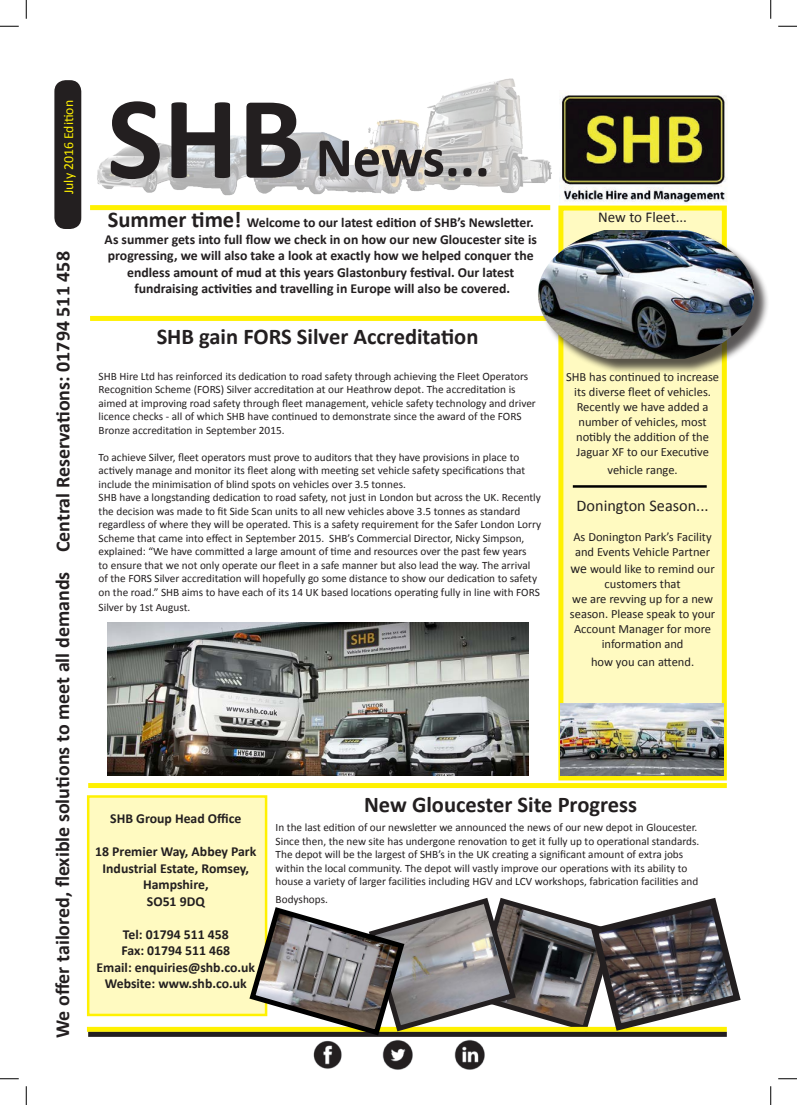
<style>
.page{position:relative;width:797px;height:1105px;background:#fff}
.page>*{position:absolute;margin:0;border:0;box-sizing:border-box;transform-origin:0 0}
.t1{font:700 118.75px "Calibri";color:#231f20}
.t2{font:700 56.25px "Calibri";color:#231f20}
.t3{font:700 22.5px "Calibri";color:#231f20}
.t4{font:700 20px "Calibri";color:#231f20}
.t5{font:16.25px "Calibri";color:#231f20}
.t6{font:15px "Calibri";color:#231f20}
.t7{font:700 13.75px/16.5px "Calibri";color:#231f20;text-align:center}
.t8{font:13.75px "Calibri";color:#fff101}
.t9{font:12.5px/15px "Calibri";color:#231f20;text-align:center}
.t10{font:11.25px/13.5px "Calibri";color:#231f20}
.s1{font-size:22.5px}
.s2{font-size:13.75px}
</style>
<div class="page">
<div style="left:561px;top:208px;width:163px;height:570px;background:#fffac1"></div>
<div style="left:558px;top:206px;width:168px;height:574px;border:5px solid #fff101"></div>
<img style="left:97px;top:78px;width:455px;height:118px">
<img style="left:559px;top:94px;width:168px;height:109px">
<div style="left:90px;top:205px;width:460px;height:5px;background:#fff101"></div>
<div style="left:90px;top:316px;width:460px;height:5px;background:#fff101"></div>
<div style="left:88px;top:783px;width:638px;height:5px;background:#fff101"></div>
<div style="left:87px;top:1027px;width:639px;height:5px;background:#fff101"></div>
<div style="left:88px;top:1032px;width:638px;height:5px;background:#231f20"></div>
<div style="left:87px;top:795px;width:180px;height:221px;background:#fffac1;border:2px solid #fff101"></div>
<div style="left:54px;top:80px;width:27px;height:149px;background:#231f20;border-radius:11px"></div>
<img style="left:313px;top:1040px;width:29px;height:29px">
<img style="left:382px;top:1039px;width:31px;height:31px">
<img style="left:454px;top:1039px;width:31px;height:31px">
<div style="left:540px;top:232px;width:229px;height:142px;background:#231f20;opacity:.75"></div>
<img style="left:538px;top:230px;width:216px;height:129px">
<hr style="left:573px;top:485px;width:133px;height:3px;background:#000">
<img style="left:560px;top:703px;width:163px;height:72px">
<img style="left:107px;top:622px;width:421px;height:153px">
<svg style="left:246px;top:894px;width:495px;height:143px"></svg>
<svg style="left:0;top:25px;width:19px;height:2px"></svg>
<svg style="left:778px;top:25px;width:19px;height:2px"></svg>
<svg style="left:0;top:1078px;width:19px;height:1px"></svg>
<svg style="left:778px;top:1078px;width:19px;height:1px"></svg>
<svg style="left:25px;top:0;width:2px;height:19px"></svg>
<svg style="left:25px;top:1086px;width:2px;height:19px"></svg>
<svg style="left:770px;top:0;width:1px;height:19px"></svg>
<svg style="left:770px;top:1086px;width:1px;height:19px"></svg>
<p class="t8" style="left:60px;top:194px;width:96px;rotate:-90deg">July 2016 Edition</p>
<p class="t4" style="left:50px;top:552px;width:303px;rotate:-90deg">Central Reservations: 01794 511 458</p>
<p class="t4" style="left:50px;top:1038px;width:468px;rotate:-90deg">We offer tailored, flexible solutions to meet all demands</p>
<p class="t1" style="left:107px;top:62px;width:199px">SHB</p>
<p class="t2" style="left:316px;top:122px;width:176px">News...</p>
<p class="t7" style="left:105px;top:215px;width:433px"><span class="s1">Summer time!</span> Welcome to our latest edition of SHB’s Newsletter.<br>As summer gets into full flow we check in on how our new Gloucester site is progressing, we will also take a look at exactly how we helped conquer the endless amount of mud at this years Glastonbury festival. Our latest fundraising activities and travelling in Europe will also be covered.</p>
<p class="t3" style="left:157px;top:322px;width:323px">SHB gain FORS Silver Accreditation</p>
<p class="t10" style="left:99px;top:369px;width:439px">SHB Hire Ltd has reinforced its dedication to road safety through achieving the Fleet Operators Recognition Scheme (FORS) Silver accreditation at our Heathrow depot. The accreditation is aimed at improving road safety through fleet management, vehicle safety technology and driver licence checks - all of which SHB have continued to demonstrate since the award of the FORS Bronze accreditation in September 2015.</p>
<p class="t10" style="left:99px;top:450px;width:428px">To achieve Silver, fleet operators must prove to auditors that they have provisions in place to actively manage and monitor its fleet along with meeting set vehicle safety specifications that include the minimisation of blind spots on vehicles over 3.5 tonnes.</p>
<p class="t10" style="left:99px;top:491px;width:444px">SHB have a longstanding dedication to road safety, not just in London but across the UK. Recently the decision was made to fit Side Scan units to all new vehicles above 3.5 tonnes as standard regardless of where they will be operated. This is a safety requirement for the Safer London Lorry Scheme that came into effect in September 2015. SHB’s Commercial Director, Nicky Simpson, explained: “We have committed a large amount of time and resources over the past few years<br>to ensure that we not only operate our fleet in a safe manner but also lead the way. The arrival of the FORS Silver accreditation will hopefully go some distance to show our dedication to safety on the road.” SHB aims to have each of its 14 UK based locations operating fully in line with FORS</p>
<p class="t10" style="left:99px;top:600px;width:93px">Silver by 1st August.</p>
<p class="t6" style="left:598px;top:207px;width:90px">New to Fleet...</p>
<p class="t9" style="left:566px;top:369px;width:155px">SHB has continued to increase its diverse fleet of vehicles.<br>Recently we have added a number of vehicles, most notibly the addition of the<br>Jaguar XF to our Executive</p>
<p class="t9" style="left:607px;top:462px;width:72px">vehicle range.</p>
<p class="t5" style="left:576px;top:496px;width:133px">Donington Season...</p>
<p class="t9" style="left:573px;top:530px;width:140px;text-align:left">As Donington Park’s Facility and Events Vehicle Partner</p>
<p class="t9" style="left:570px;top:561px;width:146px"><span class="s2">we</span> would like to remind our customers that</p>
<p class="t9" style="left:570px;top:591px;width:147px">we are revving up for a new season. Please speak to your<br>Account Manager for more information and</p>
<p class="t9" style="left:591px;top:654px;width:105px">how you can attend.</p>
<p class="t7" style="left:110px;top:810px;width:133px">SHB Group Head Office</p>
<p class="t7" style="left:95px;top:843px;width:163px">18 Premier Way, Abbey Park</p>
<p class="t7" style="left:103px;top:860px;width:148px">Industrial Estate, Romsey,</p>
<p class="t7" style="left:143px;top:876px;width:67px">Hampshire,</p>
<p class="t7" style="left:147px;top:893px;width:59px">SO51 9DQ</p>
<p class="t7" style="left:123px;top:926px;width:107px">Tel: 01794 511 458</p>
<p class="t7" style="left:121px;top:942px;width:110px">Fax: 01794 511 468</p>
<p class="t7" style="left:97px;top:959px;width:160px">Email: enquiries@shb.co.uk</p>
<p class="t7" style="left:105px;top:975px;width:143px">Website: www.shb.co.uk</p>
<p class="t3" style="left:364px;top:790px;width:274px">New Gloucester Site Progress</p>
<p class="t10" style="left:276px;top:821px;width:425px">In the last edition of our newsletter we announced the news of our new depot in Gloucester.<br>Since then, the new site has undergone renovation to get it fully up to operational standards.<br>The depot will be the largest of SHB’s in the UK creating a significant amount of extra jobs within the local community. The depot will vastly improve our operations with its ability to house a variety of larger facilities including HGV and LCV workshops, fabrication facilities and</p>
<p class="t10" style="left:276px;top:893px;width:54px">Bodyshops.</p>
</div>
